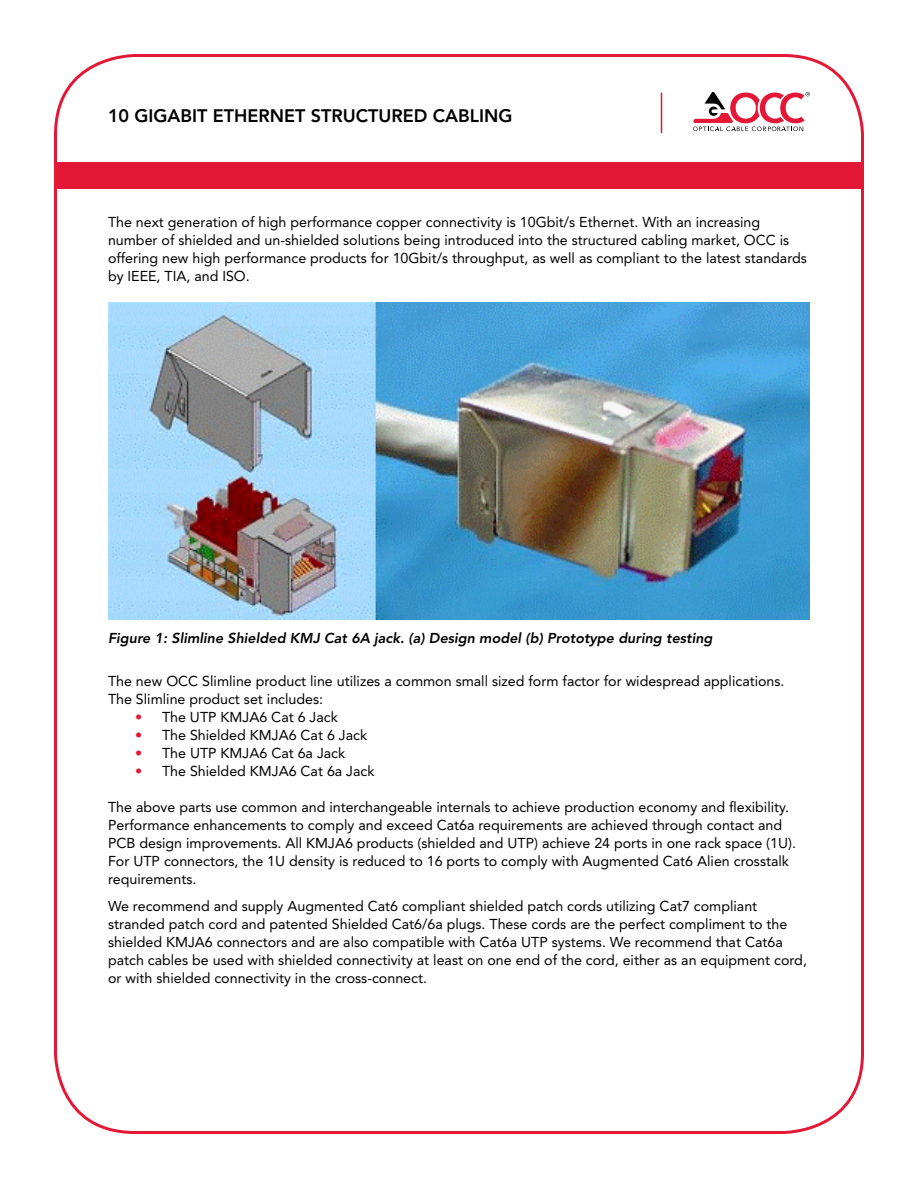
<style>
.page{position:relative;width:918px;height:1188px;background:#fff}
.page>*{position:absolute;margin:0;border:0;box-sizing:border-box;transform-origin:0 0}
.t1{font:800 18px "Avenir";color:#000}
.t2{font:14.25px/18px "Avenir";color:#000}
.t3{font:italic 800 14.25px "Avenir";color:#000}
.s1{color:#e31837}
</style>
<div class="page">
<div style="left:54px;top:162px;width:810px;height:27px;background:#e31837"></div>
<hr style="left:661px;top:93px;width:1px;height:40px;background:#e31837">
<svg style="left:693px;top:92px;width:117px;height:39px"></svg>
<img style="left:108px;top:302px;width:702px;height:317px">
<p class="t1" style="left:108px;top:105px;width:403px">10 GIGABIT ETHERNET STRUCTURED CABLING</p>
<p class="t2" style="left:108px;top:213px;width:700px">The next generation of high performance copper connectivity is 10Gbit/s Ethernet. With an increasing number of shielded and un-shielded solutions being introduced into the structured cabling market, OCC is offering new high performance products for 10Gbit/s throughput, as well as compliant to the latest standards by IEEE, TIA, and ISO.</p>
<p class="t3" style="left:108px;top:629px;width:606px">Figure 1: Slimline Shielded KMJ Cat 6A jack. (a) Design model (b) Prototype during testing</p>
<p class="t2" style="left:108px;top:672px;width:678px">The new OCC Slimline product line utilizes a common small sized form factor for widespread applications.<br>The Slimline product set includes:</p>
<p class="t2" style="left:135px;top:708px;width:204px"><span class="s1">•</span> The UTP KMJA6 Cat 6 Jack</p>
<p class="t2" style="left:135px;top:726px;width:234px"><span class="s1">•</span> The Shielded KMJA6 Cat 6 Jack</p>
<p class="t2" style="left:135px;top:744px;width:212px"><span class="s1">•</span> The UTP KMJA6 Cat 6a Jack</p>
<p class="t2" style="left:135px;top:762px;width:241px"><span class="s1">•</span> The Shielded KMJA6 Cat 6a Jack</p>
<p class="t2" style="left:108px;top:798px;width:690px">The above parts use common and interchangeable internals to achieve production economy and flexibility.<br>Performance enhancements to comply and exceed Cat6a requirements are achieved through contact and PCB design improvements. All KMJA6 products (shielded and UTP) achieve 24 ports in one rack space (1U).<br>For UTP connectors, the 1U density is reduced to 16 ports to comply with Augmented Cat6 Alien crosstalk requirements.</p>
<p class="t2" style="left:108px;top:897px;width:700px">We recommend and supply Augmented Cat6 compliant shielded patch cords utilizing Cat7 compliant stranded patch cord and patented Shielded Cat6/6a plugs. These cords are the perfect compliment to the shielded KMJA6 connectors and are also compatible with Cat6a UTP systems. We recommend that Cat6a patch cables be used with shielded connectivity at least on one end of the cord, either as an equipment cord, or with shielded connectivity in the cross-connect.</p>
</div>
